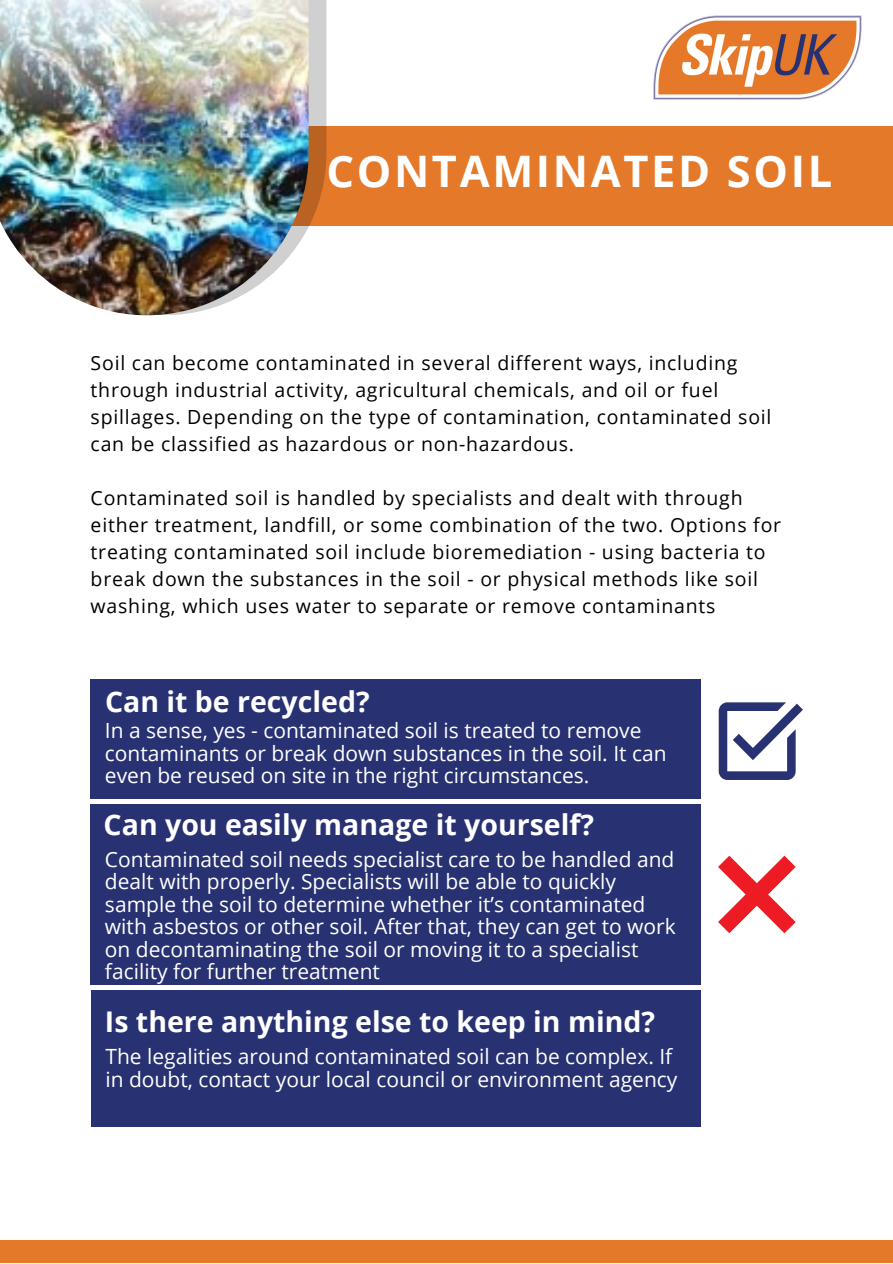
<style>
.page{position:relative;width:893px;height:1264px;background:#fff}
.page>*{position:absolute;margin:0;border:0;box-sizing:border-box;transform-origin:0 0}
.t1{font:700 43.5px "Open Sans";letter-spacing:.06em;color:#fff}
.t2{font:700 28.5px "Open Sans";color:#fff}
.t3{font:21px/22.5px "Open Sans";color:#fff}
.t4{font:19.5px/27px "Open Sans";letter-spacing:.04em;color:#000}
</style>
<div class="page">
<div style="left:161px;top:126px;width:731px;height:100px;background:#e5792a"></div>
<svg style="left:308px;top:0;width:18px;height:228px;fill:#d0d0d0"></svg>
<img style="left:0;top:0;width:308px;height:315px">
<div style="left:0;top:1240px;width:892px;height:22px;background:#e5792a"></div>
<div style="left:91px;top:679px;width:609px;height:119px;background:#283172"></div>
<div style="left:91px;top:804px;width:609px;height:180px;background:#283172"></div>
<div style="left:92px;top:990px;width:608px;height:136px;background:#283172"></div>
<svg style="left:718px;top:702px;width:84px;height:78px"></svg>
<svg style="left:718px;top:855px;width:77px;height:78px"></svg>
<img style="left:653px;top:16px;width:208px;height:83px">
<p class="t1" style="left:326px;top:141px;width:507px">CONTAMINATED SOIL</p>
<p class="t4" style="left:91px;top:349px;width:682px">Soil can become contaminated in several different ways, including through industrial activity, agricultural chemicals, and oil or fuel spillages. Depending on the type of contamination, contaminated soil can be classified as hazardous or non-hazardous.</p>
<p class="t4" style="left:91px;top:483px;width:692px">Contaminated soil is handled by specialists and dealt with through either treatment, landfill, or some combination of the two. Options for treating contaminated soil include bioremediation - using bacteria to break down the substances in the soil - or physical methods like soil washing, which uses water to separate or remove contaminants</p>
<p class="t2" style="left:105px;top:681px;width:266px">Can it be recycled?</p>
<p class="t3" style="left:105px;top:718px;width:563px">In a sense, yes - contaminated soil is treated to remove contaminants or break down substances in the soil. It can even be reused on site in the right circumstances.</p>
<p class="t2" style="left:104px;top:804px;width:492px">Can you easily manage it yourself?</p>
<p class="t3" style="left:105px;top:847px;width:572px">Contaminated soil needs specialist care to be handled and dealt with properly. Specialists will be able to quickly sample the soil to determine whether it’s contaminated with asbestos or other soil. After that, they can get to work on decontaminating the soil or moving it to a specialist facility for further treatment</p>
<p class="t2" style="left:105px;top:1001px;width:551px">Is there anything else to keep in mind?</p>
<p class="t3" style="left:105px;top:1044px;width:573px">The legalities around contaminated soil can be complex. If in doubt, contact your local council or environment agency</p>
</div>
